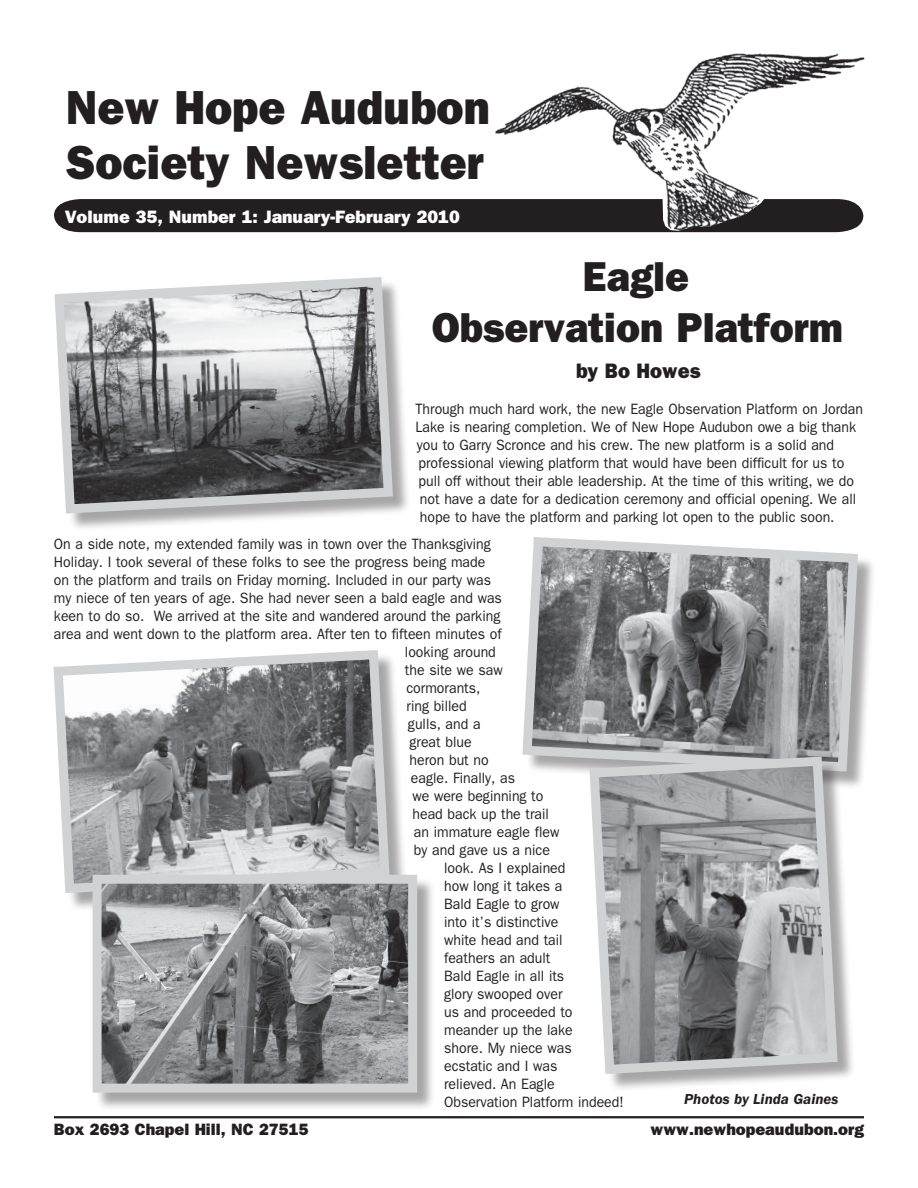
<style>
.page{position:relative;width:918px;height:1188px;background:#fff}
.page>*{position:absolute;margin:0;border:0;box-sizing:border-box;transform-origin:0 0}
.t1{font:800 48px/55.5px "Franklin Gothic";color:#231f20;scale:.94 1}
.t2{font:800 42px/51px "Franklin Gothic";color:#231f20;text-align:center;scale:.95 1}
.t3{font:800 21px "Franklin Gothic";color:#231f20;scale:.95 1}
.t4{font:800 18px "Franklin Gothic";color:#fff}
.t5{font:800 16.5px "Franklin Gothic";color:#231f20}
.t6{font:15px/18px "Franklin Gothic";color:#231f20;scale:.94 1}
.t7{font:italic 600 15px "Franklin Gothic";color:#231f20}
</style>
<div class="page">
<div style="left:54px;top:199px;width:792px;height:33px;background:#231f20"></div>
<img style="left:493px;top:53px;width:372px;height:178px">
<hr style="left:54px;top:1116px;width:810px;height:2px;background:#231f20">
<div style="left:57px;top:279px;width:353px;height:252px;background:#231f20;opacity:.4"></div>
<svg style="left:54px;top:277px;width:344px;height:241px"></svg>
<div style="left:525px;top:539px;width:351px;height:250px;background:#231f20;opacity:.4"></div>
<svg style="left:522px;top:537px;width:341px;height:239px"></svg>
<div style="left:56px;top:652px;width:351px;height:259px;background:#231f20;opacity:.4"></div>
<svg style="left:53px;top:650px;width:341px;height:248px"></svg>
<div style="left:95px;top:877px;width:341px;height:234px;background:#231f20;opacity:.4"></div>
<img style="left:103px;top:885px;width:304px;height:198px">
<div style="left:93px;top:875px;width:324px;height:218px;border:9px solid #d1d2d4"></div>
<div style="left:592px;top:759px;width:263px;height:333px;background:#231f20;opacity:.4"></div>
<svg style="left:585px;top:752px;width:257px;height:327px"></svg>
<h1 class="t1" style="left:66px;top:80px;width:453px">New Hope Audubon<br>Society Newsletter</h1>
<p class="t4" style="left:65px;top:207px;width:397px">Volume 35, Number 1: January-February 2010</p>
<h2 class="t2" style="left:432px;top:251px;width:435px">Eagle<br>Observation Platform</h2>
<h3 class="t3" style="left:576px;top:358px;width:133px">by Bo Howes</h3>
<p class="t6" style="left:416px;top:400px;width:478px">Through much hard work, the new Eagle Observation Platform on Jordan Lake is nearing completion. We of New Hope Audubon owe a big thank you to Garry Scronce and his crew. The new platform is a solid and professional viewing platform that would have been difficult for us to pull off without their able leadership. At the time of this writing, we do not have a date for a dedication ceremony and official opening. We all hope to have the platform and parking lot open to the public soon.</p>
<p class="t6" style="left:54px;top:535px;width:466px">On a side note, my extended family was in town over the Thanksgiving</p>
<p class="t6" style="left:54px;top:553px;width:461px">Holiday. I took several of these folks to see the progress being made</p>
<p class="t6" style="left:54px;top:571px;width:467px">on the platform and trails on Friday morning. Included in our party was</p>
<p class="t6" style="left:54px;top:589px;width:478px">my niece of ten years of age. She had never seen a bald eagle and was</p>
<p class="t6" style="left:54px;top:607px;width:476px">keen to do so. We arrived at the site and wandered around the parking</p>
<p class="t6" style="left:54px;top:625px;width:478px">area and went down to the platform area. After ten to fifteen minutes of</p>
<p class="t6" style="left:405px;top:643px;width:98px">looking around</p>
<p class="t6" style="left:405px;top:661px;width:105px">the site we saw</p>
<p class="t6" style="left:406px;top:679px;width:80px">cormorants,</p>
<p class="t6" style="left:406px;top:697px;width:66px">ring billed</p>
<p class="t6" style="left:408px;top:715px;width:79px">gulls, and a</p>
<p class="t6" style="left:409px;top:733px;width:68px">great blue</p>
<p class="t6" style="left:409px;top:751px;width:86px">heron but no</p>
<p class="t6" style="left:411px;top:769px;width:112px">eagle. Finally, as</p>
<p class="t6" style="left:412px;top:787px;width:141px">we were beginning to</p>
<p class="t6" style="left:412px;top:805px;width:147px">head back up the trail</p>
<p class="t6" style="left:414px;top:823px;width:156px">an immature eagle flew</p>
<p class="t6" style="left:414px;top:841px;width:146px">by and gave us a nice</p>
<p class="t6" style="left:444px;top:859px;width:131px">look. As I explained</p>
<p class="t6" style="left:444px;top:877px;width:127px">how long it takes a</p>
<p class="t6" style="left:444px;top:895px;width:124px">Bald Eagle to grow</p>
<p class="t6" style="left:444px;top:913px;width:123px">into it’s distinctive</p>
<p class="t6" style="left:444px;top:931px;width:128px">white head and tail</p>
<p class="t6" style="left:444px;top:949px;width:115px">feathers an adult</p>
<p class="t6" style="left:444px;top:967px;width:129px">Bald Eagle in all its</p>
<p class="t6" style="left:444px;top:985px;width:127px">glory swooped over</p>
<p class="t6" style="left:444px;top:1003px;width:138px">us and proceeded to</p>
<p class="t6" style="left:444px;top:1021px;width:138px">meander up the lake</p>
<p class="t6" style="left:444px;top:1039px;width:137px">shore. My niece was</p>
<p class="t6" style="left:444px;top:1057px;width:122px">ecstatic and I was</p>
<p class="t6" style="left:444px;top:1075px;width:119px">relieved. An Eagle</p>
<p class="t6" style="left:444px;top:1093px;width:193px">Observation Platform indeed!</p>
<p class="t7" style="left:684px;top:1091px;width:156px">Photos by Linda Gaines</p>
<p class="t5" style="left:54px;top:1120px;width:256px">Box 2693 Chapel Hill, NC 27515</p>
<p class="t5" style="left:650px;top:1120px;width:215px">www.newhopeaudubon.org</p>
</div>
